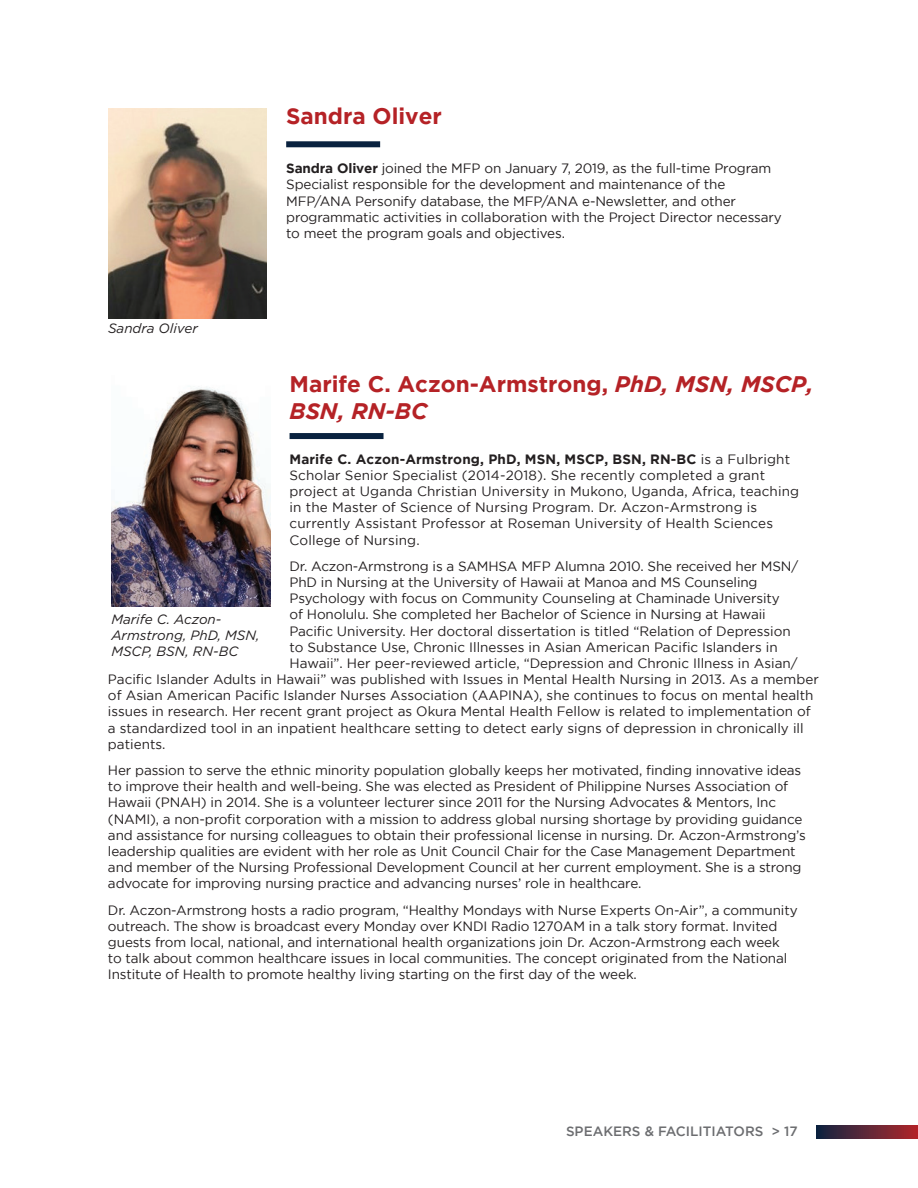
<style>
.page{position:relative;width:918px;height:1188px;background:#fff}
.page>*{position:absolute;margin:0;border:0;box-sizing:border-box;transform-origin:0 0}
.t1{font:700 22.5px/27px "Gotham";color:#b52226}
.t2{font:13.5px/16.2px "Gotham";letter-spacing:-.01em;color:#231f20}
.t3{font:13.5px/16.2px "Gotham";letter-spacing:.01em;color:#231f20}
.t4{font:italic 13.5px/16.2px "Gotham";color:#231f20}
.t5{font:500 13.5px "Gotham";color:#6c6d70}
.s1{font-weight:700}
.s2{font-style:italic}
</style>
<div class="page">
<svg style="left:816px;top:1125px;width:102px;height:13px"></svg>
<div style="left:286px;top:141px;width:94px;height:6px;background:#09223f"></div>
<img style="left:108px;top:108px;width:159px;height:211px">
<img style="left:111px;top:387px;width:159px;height:220px">
<div style="left:290px;top:433px;width:94px;height:6px;background:#09223f"></div>
<p class="t1" style="left:286px;top:102px;width:157px">Sandra Oliver</p>
<p class="t4" style="left:108px;top:321px;width:91px">Sandra Oliver</p>
<p class="t2" style="left:286px;top:160px;width:497px"><span class="s1">Sandra Oliver</span> joined the MFP on January 7, 2019, as the full-time Program Specialist responsible for the development and maintenance of the MFP/ANA Personify database, the MFP/ANA e-Newsletter, and other programmatic activities in collaboration with the Project Director necessary to meet the program goals and objectives.</p>
<p class="t1" style="left:290px;top:370px;width:526px">Marife C. Aczon-Armstrong, <span class="s2">PhD, MSN, MSCP,<br>BSN, RN-BC</span></p>
<p class="t3" style="left:290px;top:451px;width:511px"><span class="s1">Marife C. Aczon-Armstrong, PhD, MSN, MSCP, BSN, RN-BC</span> is a Fulbright Scholar Senior Specialist (2014-2018). She recently completed a grant project at Uganda Christian University in Mukono, Uganda, Africa, teaching in the Master of Science of Nursing Program. Dr. Aczon-Armstrong is currently Assistant Professor at Roseman University of Health Sciences College of Nursing.</p>
<p class="t2" style="left:290px;top:558px;width:510px">Dr. Aczon-Armstrong is a SAMHSA MFP Alumna 2010. She received her MSN/</p>
<p class="t2" style="left:290px;top:574px;width:470px">PhD in Nursing at the University of Hawaii at Manoa and MS Counseling</p>
<p class="t2" style="left:290px;top:590px;width:492px">Psychology with focus on Community Counseling at Chaminade University</p>
<p class="t2" style="left:290px;top:606px;width:478px">of Honolulu. She completed her Bachelor of Science in Nursing at Hawaii</p>
<p class="t2" style="left:290px;top:623px;width:503px">Pacific University. Her doctoral dissertation is titled “Relation of Depression</p>
<p class="t2" style="left:290px;top:639px;width:490px">to Substance Use, Chronic Illnesses in Asian American Pacific Islanders in</p>
<p class="t2" style="left:290px;top:655px;width:510px">Hawaii”. Her peer-reviewed article, “Depression and Chronic Illness in Asian/</p>
<p class="t2" style="left:108px;top:671px;width:712px">Pacific Islander Adults in Hawaii” was published with Issues in Mental Health Nursing in 2013. As a member</p>
<p class="t2" style="left:108px;top:687px;width:707px">of Asian American Pacific Islander Nurses Association (AAPINA), she continues to focus on mental health</p>
<p class="t2" style="left:108px;top:703px;width:704px">issues in research. Her recent grant project as Okura Mental Health Fellow is related to implementation of</p>
<p class="t2" style="left:108px;top:720px;width:697px">a standardized tool in an inpatient healthcare setting to detect early signs of depression in chronically ill</p>
<p class="t2" style="left:108px;top:736px;width:59px">patients.</p>
<p class="t2" style="left:108px;top:762px;width:699px">Her passion to serve the ethnic minority population globally keeps her motivated, finding innovative ideas to improve their health and well-being. She was elected as President of Philippine Nurses Association of Hawaii (PNAH) in 2014. She is a volunteer lecturer since 2011 for the Nursing Advocates &amp; Mentors, Inc (NAMI), a non-profit corporation with a mission to address global nursing shortage by providing guidance and assistance for nursing colleagues to obtain their professional license in nursing. Dr. Aczon-Armstrong’s leadership qualities are evident with her role as Unit Council Chair for the Case Management Department and member of the Nursing Professional Development Council at her current employment. She is a strong advocate for improving nursing practice and advancing nurses’ role in healthcare.</p>
<p class="t2" style="left:108px;top:901px;width:691px">Dr. Aczon-Armstrong hosts a radio program, “Healthy Mondays with Nurse Experts On-Air”, a community outreach. The show is broadcast every Monday over KNDI Radio 1270AM in a talk story format. Invited guests from local, national, and international health organizations join Dr. Aczon-Armstrong each week<br>to talk about common healthcare issues in local communities. The concept originated from the National Institute of Health to promote healthy living starting on the first day of the week.</p>
<p class="t4" style="left:111px;top:611px;width:150px">Marife C. Aczon-<br>Armstrong, PhD, MSN,<br>MSCP, BSN, RN-BC</p>
<p class="t5" style="left:566px;top:1124px;width:233px">SPEAKERS &amp; FACILITIATORS &gt; 17</p>
</div>
